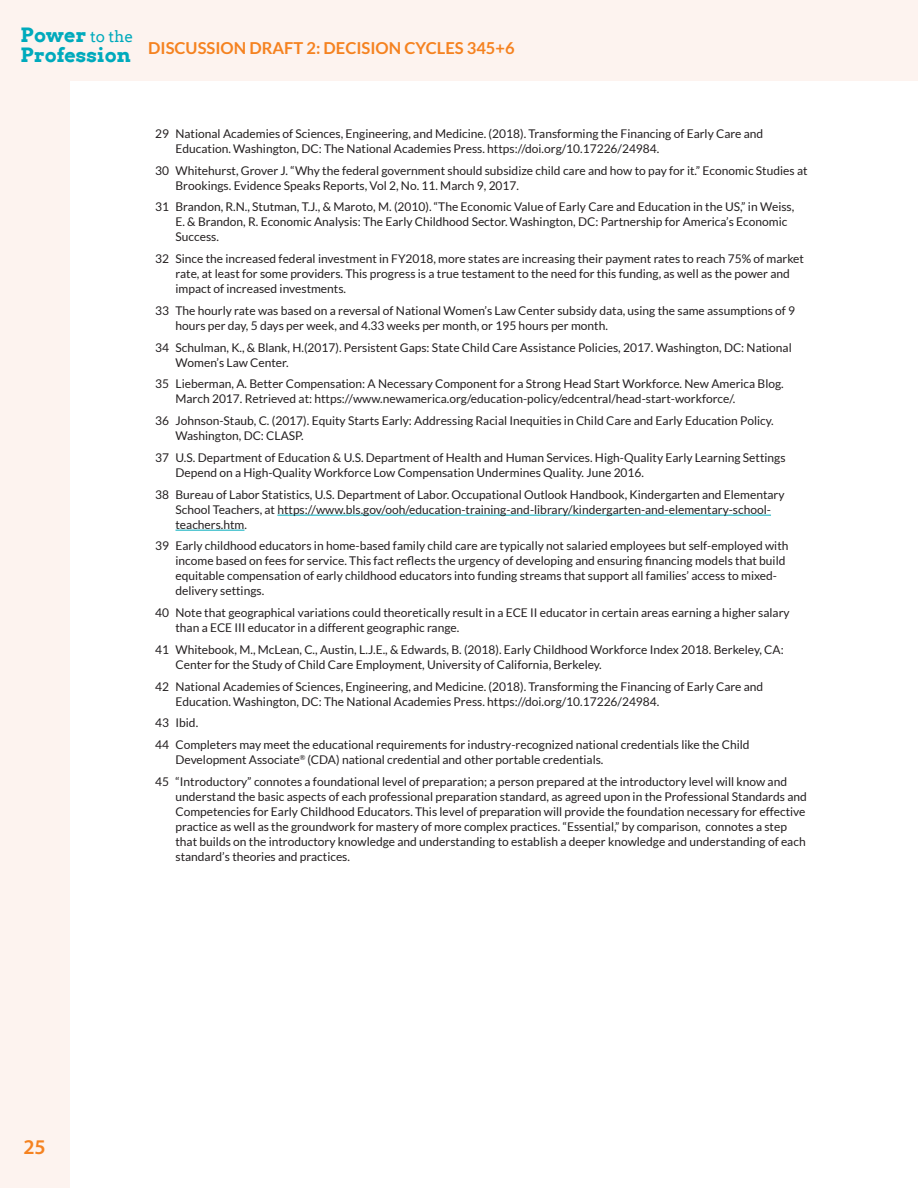
<style>
.page{position:relative;width:918px;height:1188px;background:#fff}
.page>*{position:absolute;margin:0;border:0;box-sizing:border-box;transform-origin:0 0}
.t1{font:600 21px "Myriad Pro";color:#f58220}
.t2{font:700 19.65px/19.8px "Arvo";color:#00aabc}
.t3{font:700 16.5px "Lato";color:#f58220}
.Footnotes{font:12px/15px "Lato";color:#231f20}
.s1{font-weight:400;font-size:15.45px}
</style>
<div class="page">
<div style="left:0;top:0;width:69px;height:1188px;background:#fdf3ef"></div>
<div style="left:69px;top:0;width:849px;height:81px;background:#fdf3ef"></div>
<hr style="left:277px;top:515px;width:494px;height:1px;background:#00aabc">
<hr style="left:176px;top:530px;width:68px;height:1px;background:#00aabc">
<h2 class="t2" style="left:21px;top:25px;width:114px">Power <span class="s1">to the<br></span>Profession</h2>
<h3 class="t3" style="left:148px;top:38px;width:368px">DISCUSSION DRAFT 2: DECISION CYCLES 345+6</h3>
<p class="Footnotes" style="left:176px;top:126px;width:589px;text-indent:-20px">29 National Academies of Sciences, Engineering, and Medicine. (2018). Transforming the Financing of Early Care and<br>Education. Washington, DC: The National Academies Press. https://doi.org/10.17226/24984.</p>
<p class="Footnotes" style="left:176px;top:163px;width:634px;text-indent:-20px">30 Whitehurst, Grover J. “Why the federal government should subsidize child care and how to pay for it.” Economic Studies at<br>Brookings. Evidence Speaks Reports, Vol 2, No. 11. March 9, 2017.</p>
<p class="Footnotes" style="left:176px;top:199px;width:620px;text-indent:-20px">31 Brandon, R.N., Stutman, T.J., &amp; Maroto, M. (2010). “The Economic Value of Early Care and Education in the US,” in Weiss,<br>E. &amp; Brandon, R. Economic Analysis: The Early Childhood Sector. Washington, DC: Partnership for America’s Economic<br>Success.</p>
<p class="Footnotes" style="left:176px;top:251px;width:630px;text-indent:-20px">32 Since the increased federal investment in FY2018, more states are increasing their payment rates to reach 75% of market rate, at least for some providers. This progress is a true testament to the need for this funding, as well as the power and impact of increased investments.</p>
<p class="Footnotes" style="left:176px;top:303px;width:621px;text-indent:-20px">33 The hourly rate was based on a reversal of National Women’s Law Center subsidy data, using the same assumptions of 9 hours per day, 5 days per week, and 4.33 weeks per month, or 195 hours per month.</p>
<p class="Footnotes" style="left:176px;top:340px;width:618px;text-indent:-20px">34 Schulman, K., &amp; Blank, H.(2017). Persistent Gaps: State Child Care Assistance Policies, 2017. Washington, DC: National<br>Women’s Law Center.</p>
<p class="Footnotes" style="left:176px;top:376px;width:610px;text-indent:-20px">35 Lieberman, A. Better Compensation: A Necessary Component for a Strong Head Start Workforce. New America Blog.<br>March 2017. Retrieved at: https://www.newamerica.org/education-policy/edcentral/head-start-workforce/.</p>
<p class="Footnotes" style="left:176px;top:413px;width:600px;text-indent:-20px">36 Johnson-Staub, C. (2017). Equity Starts Early: Addressing Racial Inequities in Child Care and Early Education Policy.<br>Washington, DC: CLASP.</p>
<p class="Footnotes" style="left:176px;top:450px;width:612px;text-indent:-20px">37 U.S. Department of Education &amp; U.S. Department of Health and Human Services. High-Quality Early Learning Settings<br>Depend on a High-Quality Workforce Low Compensation Undermines Quality. June 2016.</p>
<p class="Footnotes" style="left:176px;top:487px;width:611px;text-indent:-20px">38 Bureau of Labor Statistics, U.S. Department of Labor. Occupational Outlook Handbook, Kindergarten and Elementary<br>School Teachers, at https://www.bls.gov/ooh/education-training-and-library/kindergarten-and-elementary-school&shy;teachers.htm.</p>
<p class="Footnotes" style="left:176px;top:538px;width:615px;text-indent:-20px">39 Early childhood educators in home-based family child care are typically not salaried employees but self-employed with income based on fees for service. This fact reflects the urgency of developing and ensuring financing models that build equitable compensation of early childhood educators into funding streams that support all families’ access to mixed&shy;delivery settings.</p>
<p class="Footnotes" style="left:176px;top:605px;width:616px;text-indent:-20px">40 Note that geographical variations could theoretically result in a ECE II educator in certain areas earning a higher salary than a ECE III educator in a different geographic range.</p>
<p class="Footnotes" style="left:176px;top:642px;width:610px;text-indent:-20px">41 Whitebook, M., McLean, C., Austin, L.J.E., &amp; Edwards, B. (2018). Early Childhood Workforce Index 2018. Berkeley, CA:<br>Center for the Study of Child Care Employment, University of California, Berkeley.</p>
<p class="Footnotes" style="left:176px;top:679px;width:589px;text-indent:-20px">42 National Academies of Sciences, Engineering, and Medicine. (2018). Transforming the Financing of Early Care and<br>Education. Washington, DC: The National Academies Press. https://doi.org/10.17226/24984.</p>
<p class="Footnotes" style="left:155px;top:715px;width:44px">43 Ibid.</p>
<p class="Footnotes" style="left:176px;top:737px;width:576px;text-indent:-20px">44 Completers may meet the educational requirements for industry-recognized national credentials like the Child<br>Development Associate<sup>®</sup> (CDA) national credential and other portable credentials.</p>
<p class="Footnotes" style="left:176px;top:774px;width:633px;text-indent:-20px">45 “Introductory” connotes a foundational level of preparation; a person prepared at the introductory level will know and understand the basic aspects of each professional preparation standard, as agreed upon in the Professional Standards and Competencies for Early Childhood Educators. This level of preparation will provide the foundation necessary for effective practice as well as the groundwork for mastery of more complex practices. “Essential,” by comparison, connotes a step that builds on the introductory knowledge and understanding to establish a deeper knowledge and understanding of each standard’s theories and practices.</p>
<h1 class="t1" style="left:23px;top:1134px;width:24px">25</h1>
</div>
